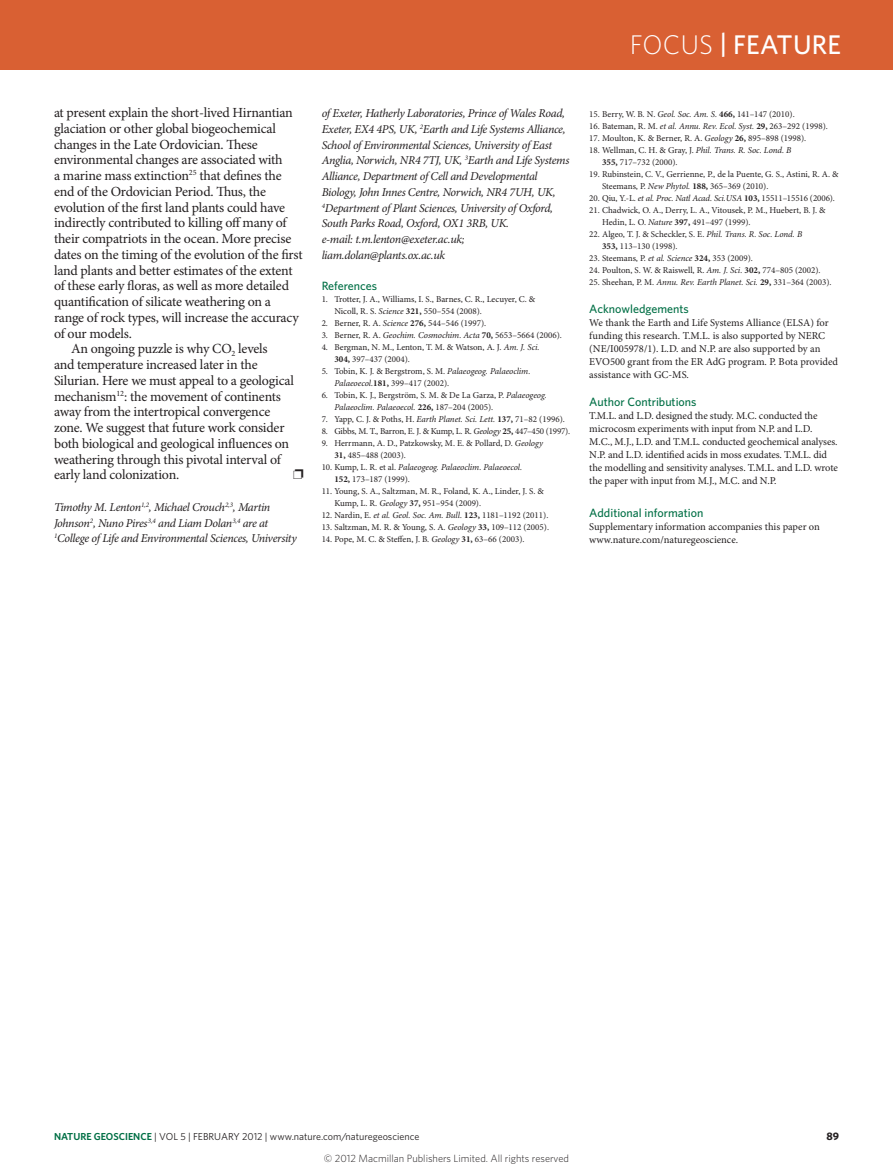
<style>
.page{position:relative;width:893px;height:1174px;background:#fff}
.page>*{position:absolute;margin:0;border:0;box-sizing:border-box;transform-origin:0 0}
.t1{font:500 27px "Whitney";letter-spacing:.01em;color:#fff}
.Body_first{font:13.95px/15.8px "Minion Pro";letter-spacing:-.015em;color:#231f20}
.Body_text{font:13.95px/15.8px "Minion Pro";letter-spacing:-.015em;color:#231f20}
.Author_information{font:italic 12px/15.8px "Minion Pro";letter-spacing:-.03em;color:#231f20}
.Ref_head{font:500 12px "Whitney";color:#016f45}
.t2{font:700 10.8px "Whitney";color:#231f20}
.Acknowledgements{font:10.5px/13px "Minion Pro";letter-spacing:-.01em;color:#231f20}
.t3{font:300 10.5px "Whitney";color:#231f20}
.t4{font:10.2px "Whitney";color:#231f20}
.References{font:9px/12px "Minion Pro";color:#231f20}
.References-2{font:italic 9px/12px "Minion Pro";letter-spacing:-.005em;color:#231f20}
.References-3{font:9px "Minion Pro";letter-spacing:-.02em;color:#231f20}
.s1{font-weight:300}
.s2{font-style:italic}
.s3{font-weight:700}
.s4{font-style:normal}
.s5{font-weight:700;font-style:normal}
.s6{font-weight:600;color:#016f45}
</style>
<div class="page">
<div style="left:0;top:0;width:893px;height:70px;background:#d96033"></div>
<h1 class="t1" style="left:630px;top:27px;width:213px"><span class="s1">FOCUS</span> | FEATURE</h1>
<p class="Body_first" style="left:54px;top:105px;width:250px">at present explain the short-lived Hirnantian glaciation or other global biogeochemical changes in the Late Ordovician. These environmental changes are associated with<br>a marine mass extinction<sup>25</sup> that defines the end of the Ordovician Period. Thus, the evolution of the first land plants could have indirectly contributed to killing off many of their compatriots in the ocean. More precise dates on the timing of the evolution of the first land plants and better estimates of the extent of these early floras, as well as more detailed quantification of silicate weathering on a range of rock types, will increase the accuracy of our models.</p>
<p class="Body_text" style="left:54px;top:341px;width:241px;text-indent:17px">An ongoing puzzle is why CO<sub>2</sub> levels<br>and temperature increased later in the Silurian. Here we must appeal to a geological mechanism<sup>12</sup>: the movement of continents away from the intertropical convergence zone. We suggest that future work consider both biological and geological influences on weathering through this pivotal interval of early land colonization.</p>
<p class="Author_information" style="left:54px;top:500px;width:244px">Timothy M. Lenton<sup>1,2</sup>, Michael Crouch<sup>2,3</sup>, Martin<br>Johnson<sup>2</sup>, Nuno Pires<sup>3,4</sup> and Liam Dolan<sup>3,4</sup> are at<br><sup>1</sup>College of Life and Environmental Sciences, University</p>
<p class="Author_information" style="left:322px;top:106px;width:249px">of Exeter, Hatherly Laboratories, Prince of Wales Road, Exeter, EX4 4PS, UK, <sup>2</sup>Earth and Life Systems Alliance, School of Environmental Sciences, University of East Anglia, Norwich, NR4 7TJ, UK, <sup>3</sup>Earth and Life Systems Alliance, Department of Cell and Developmental Biology, John Innes Centre, Norwich, NR4 7UH, UK, <sup>4</sup>Department of Plant Sciences, University of Oxford, South Parks Road, Oxford, OX1 3RB, UK.<br>e-mail: t.m.lenton@exeter.ac.uk; liam.dolan@plants.ox.ac.uk</p>
<p class="Ref_head" style="left:322px;top:278px;width:57px">References</p>
<p class="References" style="left:334px;top:294px;width:202px;text-indent:-13px">1. Trotter, J. A., Williams, I. S., Barnes, C. R., Lecuyer, C. &amp;<br>Nicoll, R. S. <span class="s2">Science</span> <span class="s3">321,</span> 550–554 (2008).</p>
<p class="References" style="left:322px;top:318px;width:166px">2. Berner, R. A. <span class="s2">Science</span> <span class="s3">276,</span> 544–546 (1997).</p>
<p class="References" style="left:322px;top:330px;width:242px">3. Berner, R. A. <span class="s2">Geochim. Cosmochim. Acta</span> <span class="s3">70,</span> 5653–5664 (2006).</p>
<p class="References" style="left:334px;top:342px;width:207px;text-indent:-13px">4. Bergman, N. M., Lenton, T. M. &amp; Watson, A. J. <span class="s2">Am. J. Sci.<br></span><span class="s3">304,</span> 397–437 (2004).</p>
<p class="References" style="left:334px;top:366px;width:198px;text-indent:-13px">5. Tobin, K. J. &amp; Bergstrom, S. M. <span class="s2">Palaeogeog. Palaeoclim.<br>Palaeoecol.</span><span class="s3">181,</span> 399–417 (2002).</p>
<p class="References" style="left:334px;top:390px;width:214px;text-indent:-13px">6. Tobin, K. J., Bergström, S. M. &amp; De La Garza, P. <span class="s2">Palaeogeog.<br>Palaeoclim. Palaeoecol.</span> <span class="s3">226,</span> 187–204 (2005).</p>
<p class="References" style="left:322px;top:414px;width:245px">7. Yapp, C. J. &amp; Poths, H. <span class="s2">Earth Planet. Sci. Lett.</span> <span class="s3">137,</span> 71–82 (1996).</p>
<p class="References-3" style="left:322px;top:426px;width:250px">8. Gibbs, M. T., Barron, E. J. &amp; Kump, L. R. <span class="s2">Geology</span> <span class="s3">25,</span> 447–450 (1997).</p>
<p class="References" style="left:334px;top:438px;width:210px;text-indent:-13px">9. Herrmann, A. D., Patzkowsky, M. E. &amp; Pollard, D. <span class="s2">Geology<br></span><span class="s3">31,</span> 485–488 (2003).</p>
<p class="References-2" style="left:334px;top:462px;width:189px;text-indent:-13px"><span class="s4">10. Kump, L. R. et al.</span> Palaeogeog. Palaeoclim. Palaeoecol.<br><span class="s5">152,</span> <span class="s4">173–187 (1999).</span></p>
<p class="References" style="left:334px;top:486px;width:211px;text-indent:-13px">11. Young, S. A., Saltzman, M. R., Foland, K. A., Linder, J. S. &amp;<br>Kump, L. R. <span class="s2">Geology</span> <span class="s3">37,</span> 951–954 (2009).</p>
<p class="References" style="left:322px;top:510px;width:228px">12. Nardin, E. <span class="s2">et al. Geol. Soc. Am. Bull.</span> <span class="s3">123,</span> 1181–1192 (2011).</p>
<p class="References" style="left:322px;top:522px;width:229px">13. Saltzman, M. R. &amp; Young, S. A. <span class="s2">Geology</span> <span class="s3">33,</span> 109–112 (2005).</p>
<p class="References" style="left:322px;top:534px;width:204px">14. Pope, M. C. &amp; Steffen, J. B. <span class="s2">Geology</span> <span class="s3">31,</span> 63–66 (2003).</p>
<p class="References" style="left:589px;top:108px;width:207px">15. Berry, W. B. N. <span class="s2">Geol. Soc. Am. S.</span> <span class="s3">466,</span> 141–147 (2010).</p>
<p class="References" style="left:589px;top:120px;width:240px">16. Bateman, R. M. <span class="s2">et al. Annu. Rev. Ecol. Syst.</span> <span class="s3">29,</span> 263–292 (1998).</p>
<p class="References" style="left:589px;top:132px;width:218px">17. Moulton, K. &amp; Berner, R. A. <span class="s2">Geology</span> <span class="s3">26,</span> 895–898 (1998).</p>
<p class="References" style="left:602px;top:144px;width:191px;text-indent:-13px">18. Wellman, C. H. &amp; Gray, J. <span class="s2">Phil. Trans. R. Soc. Lond. B<br></span><span class="s3">355,</span> 717–732 (2000).</p>
<p class="References" style="left:602px;top:168px;width:238px;text-indent:-13px">19. Rubinstein, C. V., Gerrienne, P., de la Puente, G. S., Astini, R. A. &amp;<br>Steemans, P. <span class="s2">New Phytol.</span> <span class="s3">188,</span> 365–369 (2010).</p>
<p class="References" style="left:589px;top:192px;width:247px">20. Qiu, Y.-L. <span class="s2">et al. Proc. Natl Acad. Sci.USA</span> <span class="s3">103,</span> 15511–15516 (2006).</p>
<p class="References" style="left:602px;top:204px;width:225px;text-indent:-13px">21. Chadwick, O. A., Derry, L. A., Vitousek, P. M., Huebert, B. J. &amp;<br>Hedin, L. O. <span class="s2">Nature</span> <span class="s3">397,</span> 491–497 (1999).</p>
<p class="References" style="left:602px;top:228px;width:202px;text-indent:-13px">22. Algeo, T. J. &amp; Scheckler, S. E. <span class="s2">Phil. Trans. R. Soc. Lond. B<br></span><span class="s3">353,</span> 113–130 (1998).</p>
<p class="References" style="left:589px;top:252px;width:165px">23. Steemans, P. <span class="s2">et al. Science</span> <span class="s3">324,</span> 353 (2009).</p>
<p class="References" style="left:589px;top:264px;width:233px">24. Poulton, S. W. &amp; Raiswell, R. <span class="s2">Am. J. Sci.</span> <span class="s3">302,</span> 774–805 (2002).</p>
<p class="References" style="left:589px;top:276px;width:244px">25. Sheehan, P. M. <span class="s2">Annu. Rev. Earth Planet. Sci.</span> <span class="s3">29,</span> 331–364 (2003).</p>
<p class="Ref_head" style="left:589px;top:301px;width:101px">Acknowledgements</p>
<p class="Acknowledgements" style="left:589px;top:316px;width:250px">We thank the Earth and Life Systems Alliance (ELSA) for funding this research. T.M.L. is also supported by NERC (NE/I005978/1). L.D. and N.P. are also supported by an EVO500 grant from the ER AdG program. P. Bota provided assistance with GC-MS.</p>
<p class="Ref_head" style="left:589px;top:394px;width:109px">Author Contributions</p>
<p class="Acknowledgements" style="left:589px;top:409px;width:230px">T.M.L. and L.D. designed the study. M.C. conducted the microcosm experiments with input from N.P. and L.D.</p>
<p class="Acknowledgements" style="left:589px;top:435px;width:250px">M.C., M.J., L.D. and T.M.L. conducted geochemical analyses.<br>N.P. and L.D. identified acids in moss exudates. T.M.L. did the modelling and sensitivity analyses. T.M.L. and L.D. wrote the paper with input from M.J., M.C. and N.P.</p>
<p class="Ref_head" style="left:589px;top:504px;width:116px">Additional information</p>
<p class="Acknowledgements" style="left:589px;top:520px;width:232px">Supplementary information accompanies this paper on www.nature.com/naturegeoscience.</p>
<p class="t4" style="left:54px;top:1129px;width:367px"><span class="s6">NATURE GEOSCIENCE</span> | VOL 5 | FEBRUARY 2012 | www.nature.com/naturegeoscience</p>
<p class="t2" style="left:826px;top:1129px;width:14px">89</p>
<p class="t3" style="left:324px;top:1151px;width:247px">© 2012 Macmillan Publishers Limited. All rights reserved</p>
</div>
